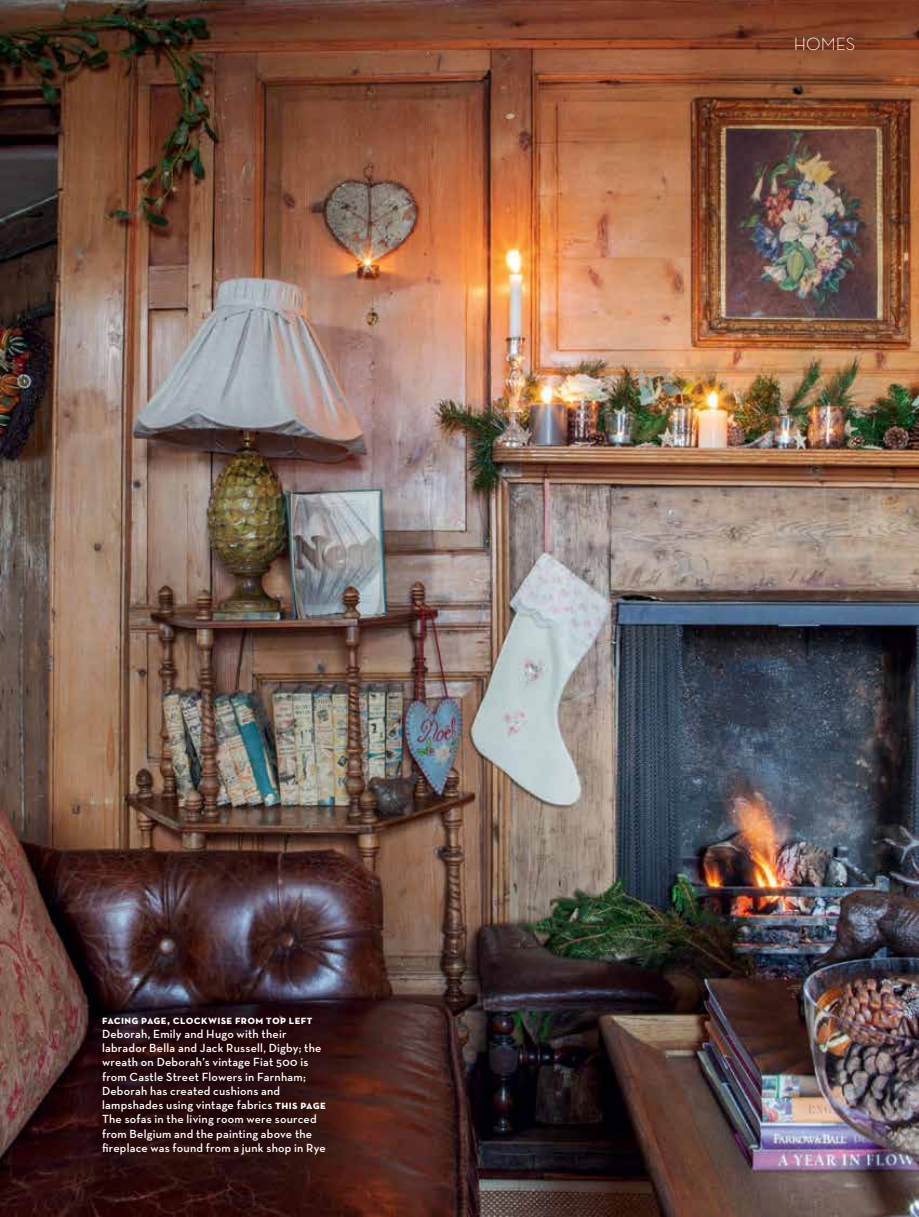
<style>
.page{position:relative;width:919px;height:1217px;background:#fff}
.page>*{position:absolute;margin:0;border:0;box-sizing:border-box;transform-origin:0 0}
.t1{font:300 18px "Neutraface Text";letter-spacing:-.005em;color:#fff}
.t2{font:600 12px/14.2px "Neutraface Text";letter-spacing:.015em;color:#fff}
.t3{font:700 12px "Neutraface Text";letter-spacing:.025em;color:#fff}
.s1{font-weight:700}
</style>
<div class="page">
<img style="left:0;top:0;width:918px;height:1216px">
<p class="t3" style="left:102px;top:1011px;width:212px">facing page, clockwise from top left</p>
<p class="t2" style="left:102px;top:1026px;width:225px">Deborah, Emily and Hugo with their labrador Bella and Jack Russell, Digby; the wreath on Deborah’s vintage Fiat 500 is from Castle Street Flowers in Farnham; Deborah has created cushions and lampshades using vintage fabrics <span class="s1">this page </span>The sofas in the living room were sourced from Belgium and the painting above the fireplace was found from a junk shop in Rye</p>
<h1 class="t1" style="left:793px;top:32px;width:63px">HOMES</h1>
</div>
